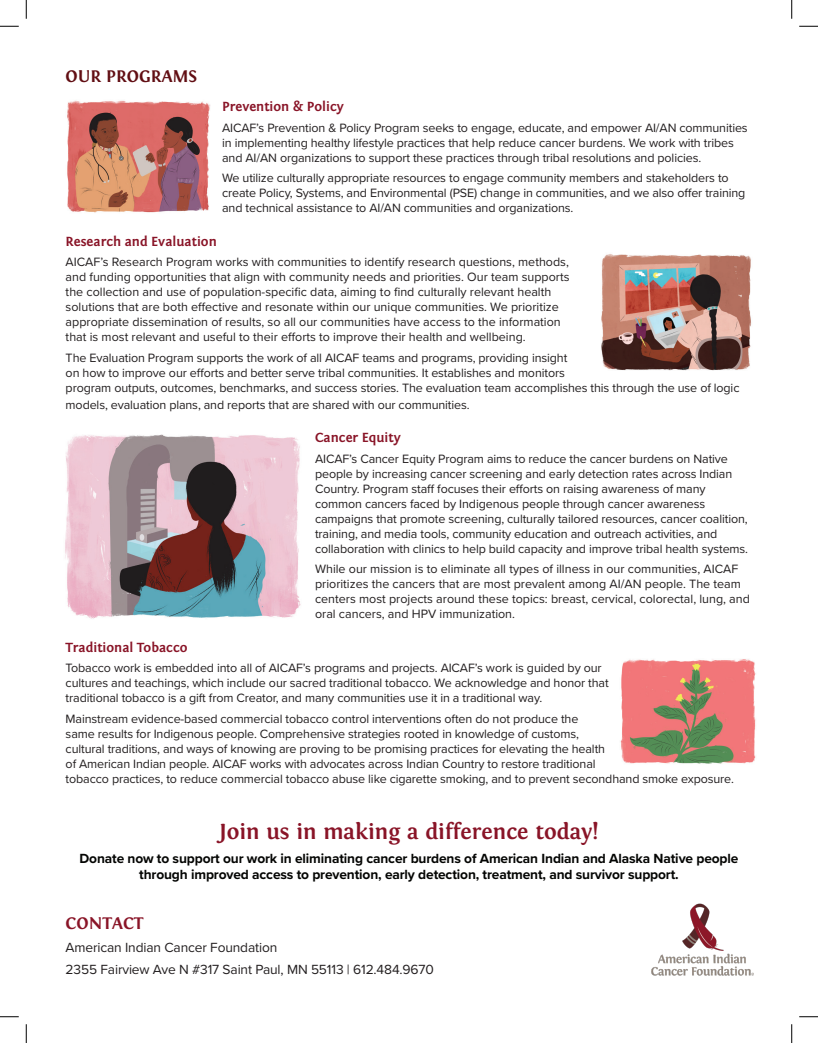
<style>
.page{position:relative;width:818px;height:1043px;background:#fff}
.page>*{position:absolute;margin:0;border:0;box-sizing:border-box;transform-origin:0 0}
.t1{font:700 22.5px "Fontin";color:#891427}
.t2{font:700 17.5px "Fontin";color:#610e13}
.t3{font:700 17.5px "Fontin";color:#891427}
.t4{font:700 13.75px/16.5px "Proxima Nova";letter-spacing:-.01em;color:#040503;text-align:center}
.t5{font:13.75px/22.1px "Proxima Nova";letter-spacing:-.01em;color:#231f20}
.t6{font:700 13.75px "Fontin Sans";color:#891427}
.t7{font:12.5px/15px "Proxima Nova";letter-spacing:-.01em;color:#231f20}
</style>
<div class="page">
<img style="left:601px;top:254px;width:150px;height:117px">
<img style="left:65px;top:434px;width:236px;height:185px">
<img style="left:620px;top:659px;width:136px;height:105px">
<img style="left:651px;top:903px;width:102px;height:73px">
<img style="left:67px;top:100px;width:144px;height:113px">
<svg style="left:0;top:25px;width:19px;height:2px"></svg>
<svg style="left:799px;top:25px;width:19px;height:2px"></svg>
<svg style="left:0;top:1016px;width:19px;height:1px"></svg>
<svg style="left:799px;top:1016px;width:19px;height:1px"></svg>
<svg style="left:25px;top:0;width:2px;height:19px"></svg>
<svg style="left:25px;top:1024px;width:2px;height:18px"></svg>
<svg style="left:791px;top:0;width:1px;height:19px"></svg>
<svg style="left:791px;top:1024px;width:1px;height:18px"></svg>
<h2 class="t2" style="left:66px;top:67px;width:133px">OUR PROGRAMS</h2>
<p class="t6" style="left:222px;top:99px;width:123px">Prevention &amp; Policy</p>
<p class="t7" style="left:222px;top:119px;width:527px">AICAF’s Prevention &amp; Policy Program seeks to engage, educate, and empower AI/AN communities in implementing healthy lifestyle practices that help reduce cancer burdens. We work with tribes and AI/AN organizations to support these practices through tribal resolutions and policies.</p>
<p class="t7" style="left:222px;top:170px;width:525px">We utilize culturally appropriate resources to engage community members and stakeholders to create Policy, Systems, and Environmental (PSE) change in communities, and we also offer training and technical assistance to AI/AN communities and organizations.</p>
<p class="t6" style="left:66px;top:234px;width:153px">Research and Evaluation</p>
<p class="t7" style="left:66px;top:254px;width:505px">AICAF’s Research Program works with communities to identify research questions, methods, and funding opportunities that align with community needs and priorities. Our team supports the collection and use of population-specific data, aiming to find culturally relevant health solutions that are both effective and resonate within our unique communities. We prioritize appropriate dissemination of results, so all our communities have access to the information that is most relevant and useful to their efforts to improve their health and wellbeing.</p>
<p class="t7" style="left:66px;top:350px;width:675px">The Evaluation Program supports the work of all AICAF teams and programs, providing insight<br>on how to improve our efforts and better serve tribal communities. It establishes and monitors<br>program outputs, outcomes, benchmarks, and success stories. The evaluation team accomplishes this through the use of logic</p>
<p class="t7" style="left:66px;top:396px;width:405px">models, evaluation plans, and reports that are shared with our communities.</p>
<p class="t6" style="left:315px;top:430px;width:87px">Cancer Equity</p>
<p class="t7" style="left:315px;top:450px;width:434px">AICAF’s Cancer Equity Program aims to reduce the cancer burdens on Native people by increasing cancer screening and early detection rates across Indian Country. Program staff focuses their efforts on raising awareness of many common cancers faced by Indigenous people through cancer awareness campaigns that promote screening, culturally tailored resources, cancer coalition, training, and media tools, community education and outreach activities, and collaboration with clinics to help build capacity and improve tribal health systems.</p>
<p class="t7" style="left:315px;top:561px;width:436px">While our mission is to eliminate all types of illness in our communities, AICAF prioritizes the cancers that are most prevalent among AI/AN people. The team centers most projects around these topics: breast, cervical, colorectal, lung, and oral cancers, and HPV immunization.</p>
<p class="t6" style="left:66px;top:639px;width:123px">Traditional Tobacco</p>
<p class="t7" style="left:66px;top:660px;width:544px">Tobacco work is embedded into all of AICAF’s programs and projects. AICAF’s work is guided by our cultures and teachings, which include our sacred traditional tobacco. We acknowledge and honor that traditional tobacco is a gift from Creator, and many communities use it in a traditional way.</p>
<p class="t7" style="left:66px;top:710px;width:669px">Mainstream evidence-based commercial tobacco control interventions often do not produce the<br>same results for Indigenous people. Comprehensive strategies rooted in knowledge of customs,<br>cultural traditions, and ways of knowing are proving to be promising practices for elevating the health<br>of American Indian people. AICAF works with advocates across Indian Country to restore traditional<br>tobacco practices, to reduce commercial tobacco abuse like cigarette smoking, and to prevent secondhand smoke exposure.</p>
<h1 class="t1" style="left:219px;top:818px;width:381px">Join us in making a difference today!</h1>
<p class="t4" style="left:79px;top:849px;width:660px">Donate now to support our work in eliminating cancer burdens of American Indian and Alaska Native people through improved access to prevention, early detection, treatment, and survivor support.</p>
<h2 class="t3" style="left:66px;top:913px;width:80px">CONTACT</h2>
<p class="t5" style="left:66px;top:935px;width:370px">American Indian Cancer Foundation<br>2355 Fairview Ave N #317 Saint Paul, MN 55113 | 612.484.9670</p>
</div>
